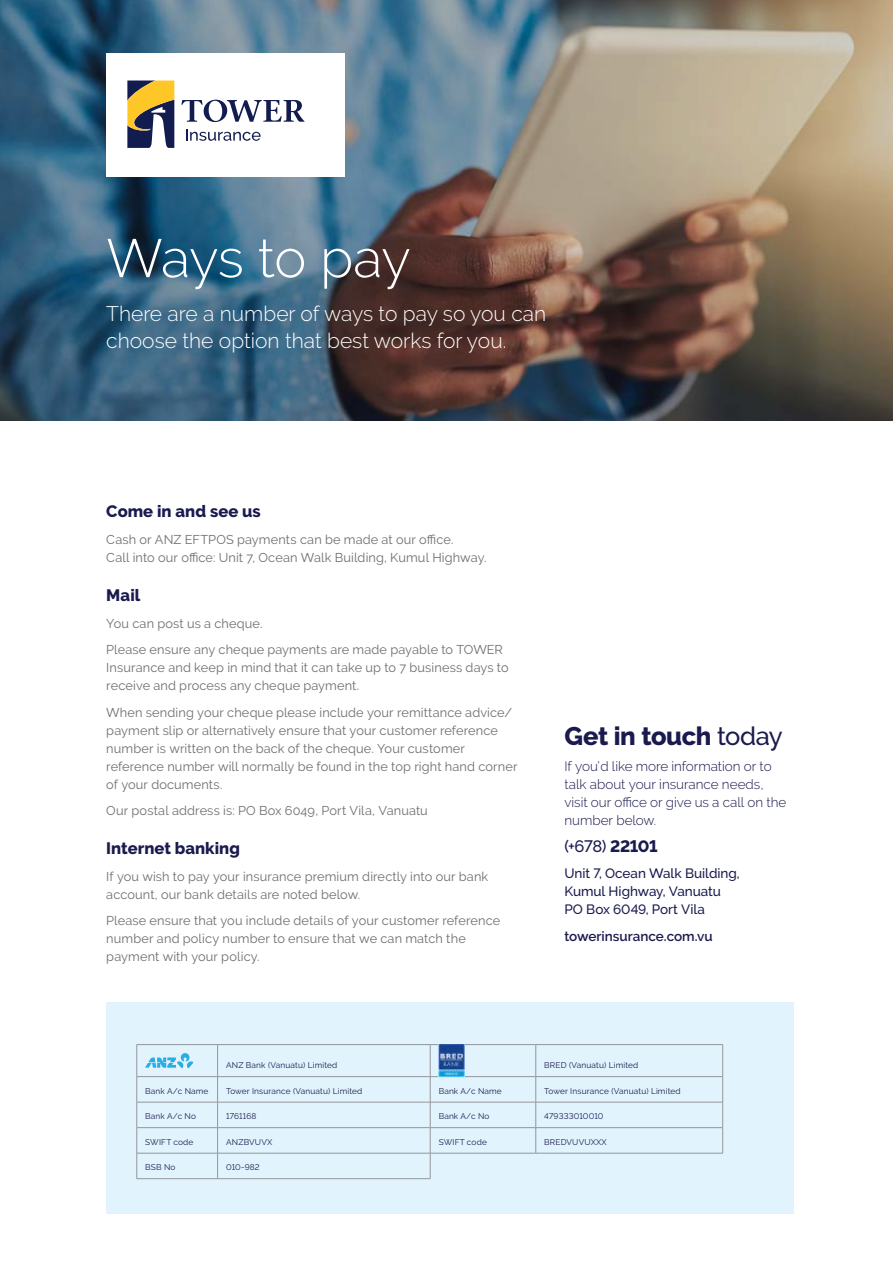
<style>
.page{position:relative;width:893px;height:1263px;background:#fff}
.page>*{position:absolute;margin:0;border:0;box-sizing:border-box;transform-origin:0 0}
.t1{font:300 54px "Raleway";letter-spacing:-.015em;color:#fff}
.t2{font:800 25.5px "Raleway";letter-spacing:-.015em;color:#1a1a4e}
.t3{font:300 21px/27px "Raleway";color:#fff}
.t4{font:800 16.5px "Raleway";letter-spacing:.005em;color:#1a1a4e}
.t5{font:500 16.5px "Raleway";color:#1a1a4e}
.t6{font:300 13.5px/18px "Raleway";color:#1a1a4e}
.t7{font:500 13.5px/18px "Raleway";letter-spacing:-.005em;color:#1a1a4e}
.t8{font:600 13.5px "Raleway";color:#1a1a4e}
.t9{font:12.75px/18px "Raleway";letter-spacing:.01em;color:#6d6e71}
.t10{font:8.25px "Raleway";letter-spacing:.02em;color:#1a1a4e}
.s1{font-weight:500}
.s2{font-weight:800}
</style>
<div class="page">
<img style="left:0;top:0;width:893px;height:421px">
<div style="left:106px;top:53px;width:239px;height:123px;background:#fff"></div>
<svg style="left:181px;top:100px;width:123px;height:22px"></svg>
<svg style="left:127px;top:81px;width:47px;height:67px;background:#907f5b"></svg>
<svg style="left:186px;top:129px;width:75px;height:12px"></svg>
<div style="left:106px;top:1002px;width:687px;height:212px;background:#e1f4fd"></div>
<hr style="left:137px;top:1076px;width:81px;height:1px;background:#939598">
<hr style="left:430px;top:1076px;width:106px;height:1px;background:#939598">
<hr style="left:137px;top:1102px;width:81px;height:1px;background:#939598">
<hr style="left:430px;top:1102px;width:106px;height:1px;background:#939598">
<hr style="left:137px;top:1127px;width:81px;height:1px;background:#939598">
<hr style="left:430px;top:1127px;width:106px;height:1px;background:#939598">
<hr style="left:137px;top:1153px;width:81px;height:1px;background:#939598">
<hr style="left:430px;top:1153px;width:106px;height:1px;background:#939598">
<hr style="left:137px;top:1178px;width:81px;height:1px;background:#939598">
<hr style="left:137px;top:1045px;width:1px;height:31px;background:#939598">
<hr style="left:217px;top:1045px;width:1px;height:31px;background:#939598">
<hr style="left:430px;top:1045px;width:1px;height:31px;background:#939598">
<hr style="left:535px;top:1045px;width:1px;height:31px;background:#939598">
<hr style="left:722px;top:1045px;width:1px;height:31px;background:#939598">
<svg style="left:535px;top:1077px;width:1px;height:76px"></svg>
<svg style="left:722px;top:1077px;width:1px;height:76px"></svg>
<svg style="left:137px;top:1077px;width:1px;height:101px"></svg>
<svg style="left:217px;top:1077px;width:1px;height:101px"></svg>
<svg style="left:430px;top:1077px;width:1px;height:101px"></svg>
<hr style="left:137px;top:1044px;width:81px;height:1px;background:#939598">
<hr style="left:430px;top:1044px;width:106px;height:1px;background:#939598">
<hr style="left:218px;top:1076px;width:212px;height:1px;background:#939598">
<hr style="left:536px;top:1076px;width:187px;height:1px;background:#939598">
<hr style="left:218px;top:1102px;width:212px;height:1px;background:#939598">
<hr style="left:536px;top:1102px;width:187px;height:1px;background:#939598">
<hr style="left:218px;top:1127px;width:212px;height:1px;background:#939598">
<hr style="left:536px;top:1127px;width:187px;height:1px;background:#939598">
<hr style="left:218px;top:1153px;width:212px;height:1px;background:#939598">
<hr style="left:536px;top:1153px;width:187px;height:1px;background:#939598">
<hr style="left:218px;top:1178px;width:212px;height:1px;background:#939598">
<hr style="left:218px;top:1044px;width:212px;height:1px;background:#939598">
<hr style="left:536px;top:1044px;width:187px;height:1px;background:#939598">
<svg style="left:145px;top:1053px;width:48px;height:15px"></svg>
<img style="left:439px;top:1045px;width:25px;height:31px">
<h1 class="t1" style="left:106px;top:227px;width:306px">Ways to pay</h1>
<h3 class="t3" style="left:106px;top:300px;width:441px">There are a number of ways to pay so you can choose the option that best works for you.</h3>
<p class="t4" style="left:106px;top:502px;width:156px">Come in and see us</p>
<p class="t9" style="left:106px;top:530px;width:382px">Cash or ANZ EFTPOS payments can be made at our office.<br>Call into our office: Unit 7, Ocean Walk Building, Kumul Highway.</p>
<p class="t4" style="left:106px;top:586px;width:36px">Mail</p>
<p class="t9" style="left:106px;top:610px;width:398px;line-height:26.5px">You can post us a cheque.<br>Please ensure any cheque payments are made payable to TOWER</p>
<p class="t9" style="left:106px;top:658px;width:404px">Insurance and keep in mind that it can take up to 7 business days to receive and process any cheque payment.</p>
<p class="t9" style="left:106px;top:703px;width:413px">When sending your cheque please include your remittance advice/ payment slip or alternatively ensure that your customer reference number is written on the back of the cheque. Your customer reference number will normally be found in the top right hand corner of your documents.</p>
<p class="t9" style="left:106px;top:802px;width:323px">Our postal address is: PO Box 6049, Port Vila, Vanuatu</p>
<p class="t4" style="left:106px;top:839px;width:135px">Internet banking</p>
<p class="t9" style="left:106px;top:867px;width:384px">If you wish to pay your insurance premium directly into our bank account, our bank details are noted below.</p>
<p class="t9" style="left:106px;top:912px;width:395px">Please ensure that you include details of your customer reference number and policy number to ensure that we can match the payment with your policy.</p>
<h2 class="t2" style="left:564px;top:721px;width:220px">Get in touch <span class="s1">today</span></h2>
<p class="t6" style="left:564px;top:757px;width:223px">If you’d like more information or to talk about your insurance needs, visit our office or give us a call on the number below.</p>
<p class="t5" style="left:564px;top:836px;width:95px">(+678) <span class="s2">22101</span></p>
<p class="t7" style="left:564px;top:864px;width:177px">Unit 7, Ocean Walk Building,<br>Kumul Highway, Vanuatu<br>PO Box 6049, Port Vila</p>
<p class="t8" style="left:564px;top:928px;width:150px">towerinsurance.com.vu</p>
<p class="t10" style="left:226px;top:1060px;width:113px">ANZ Bank (Vanuatu) Limited</p>
<p class="t10" style="left:544px;top:1060px;width:96px">BRED (Vanuatu) Limited</p>
<p class="t10" style="left:145px;top:1086px;width:65px">Bank A/c Name</p>
<p class="t10" style="left:226px;top:1086px;width:138px">Tower Insurance (Vanuatu) Limited</p>
<p class="t10" style="left:439px;top:1086px;width:65px">Bank A/c Name</p>
<p class="t10" style="left:544px;top:1086px;width:138px">Tower Insurance (Vanuatu) Limited</p>
<p class="t10" style="left:145px;top:1111px;width:52px">Bank A/c No</p>
<p class="t10" style="left:226px;top:1111px;width:32px">1761168</p>
<p class="t10" style="left:439px;top:1111px;width:52px">Bank A/c No</p>
<p class="t10" style="left:544px;top:1111px;width:61px">479333010010</p>
<p class="t10" style="left:145px;top:1137px;width:50px">SWIFT code</p>
<p class="t10" style="left:226px;top:1137px;width:48px">ANZBVUVX</p>
<p class="t10" style="left:439px;top:1137px;width:50px">SWIFT code</p>
<p class="t10" style="left:544px;top:1137px;width:64px">BREDVUVUXXX</p>
<p class="t10" style="left:145px;top:1162px;width:32px">BSB No</p>
<p class="t10" style="left:226px;top:1162px;width:35px">010-982</p>
</div>
